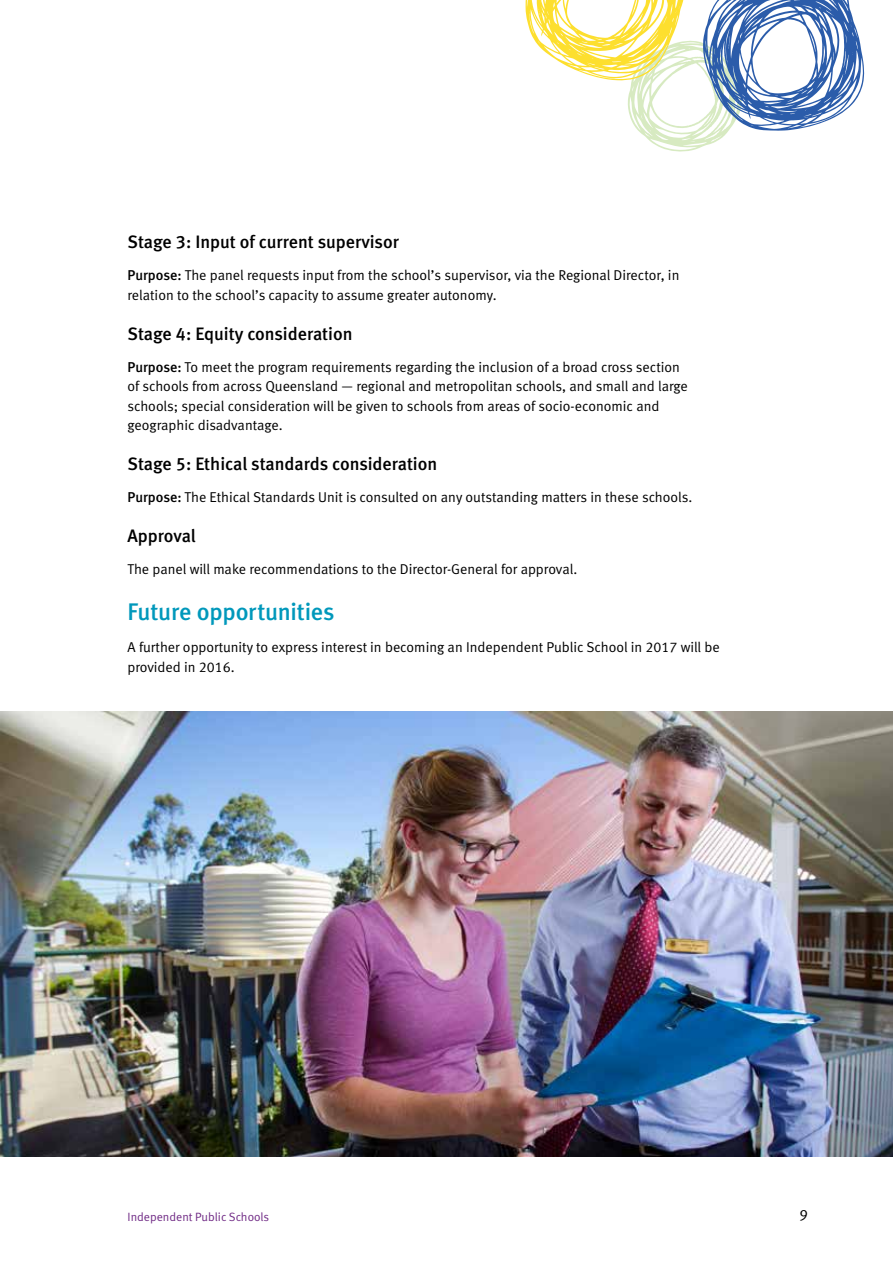
<style>
.page{position:relative;width:893px;height:1263px;background:#fff}
.page>*{position:absolute;margin:0;border:0;box-sizing:border-box;transform-origin:0 0}
.t1{font:24px "Meta Medium LF";letter-spacing:-.01em;color:#0098bb}
.t2{font:18px "Meta Medium LF";color:#000}
.t3{font:15px "Meta Normal LF";color:#000}
.t4{font:14.25px/19.5px "Meta Normal LF";color:#000}
.t5{font:12px "Meta Normal LF";color:#712c86}
.s1{font-family:"Meta Medium LF"}
</style>
<div class="page">
<svg style="left:525px;top:0;width:339px;height:152px"></svg>
<img style="left:0;top:711px;width:893px;height:446px">
<p class="t2" style="left:128px;top:231px;width:273px">Stage 3: Input of current supervisor</p>
<p class="t4" style="left:128px;top:265px;width:553px"><span class="s1">Purpose:</span> The panel requests input from the school’s supervisor, via the Regional Director, in relation to the school’s capacity to assume greater autonomy.</p>
<p class="t2" style="left:128px;top:323px;width:227px">Stage 4: Equity consideration</p>
<p class="t4" style="left:128px;top:357px;width:562px"><span class="s1">Purpose:</span> To meet the program requirements regarding the inclusion of a broad cross section of schools from across Queensland — regional and metropolitan schools, and small and large schools; special consideration will be given to schools from areas of socio-economic and geographic disadvantage.</p>
<p class="t2" style="left:128px;top:453px;width:311px">Stage 5: Ethical standards consideration</p>
<p class="t4" style="left:128px;top:487px;width:566px"><span class="s1">Purpose:</span> The Ethical Standards Unit is consulted on any outstanding matters in these schools.</p>
<p class="t2" style="left:128px;top:525px;width:70px">Approval</p>
<p class="t4" style="left:128px;top:559px;width:451px">The panel will make recommendations to the Director-General for approval.</p>
<h1 class="t1" style="left:128px;top:598px;width:209px">Future opportunities</h1>
<p class="t4" style="left:128px;top:637px;width:594px">A further opportunity to express interest in becoming an Independent Public School in 2017 will be provided in 2016.</p>
<p class="t5" style="left:128px;top:1210px;width:143px">Independent Public Schools</p>
<p class="t3" style="left:799px;top:1206px;width:10px">9</p>
</div>
